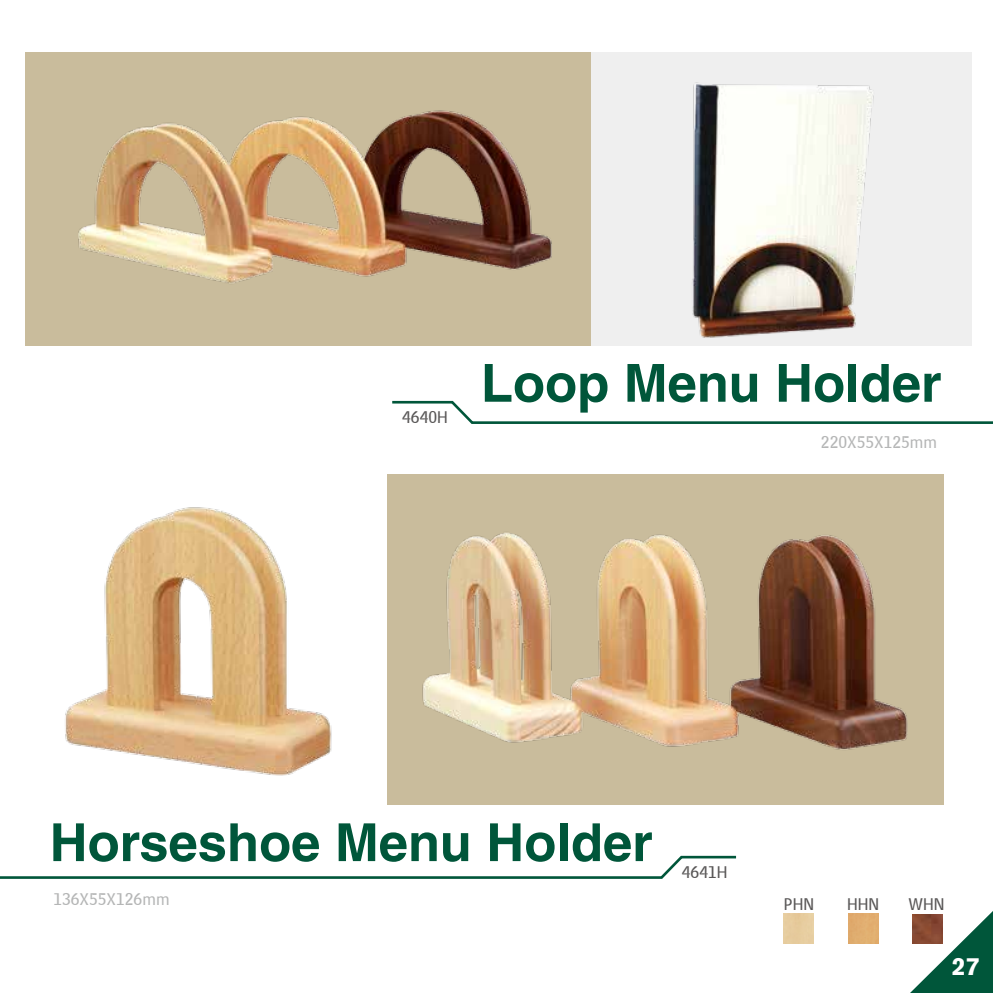
<style>
.page{position:relative;width:993px;height:993px;background:#fff}
.page>*{position:absolute;margin:0;border:0;box-sizing:border-box;transform-origin:0 0}
.t1{font:700 52.5px "Helvetica LT Std";color:#00563a}
.t2{font:900 24.5px "Akzidenz Grotesk";color:#fff}
.t3{font:17.5px "Bell Centennial BT Sub Caption";color:#b5b6b6}
.t4{font:17.5px "Bell Centennial BT Sub Caption";color:#595757}
</style>
<div class="page">
<div style="left:590px;top:52px;width:380px;height:293px;background:#efefef"></div>
<div style="left:387px;top:473px;width:556px;height:331px;background:#c9bc9c"></div>
<div style="left:25px;top:52px;width:565px;height:293px;background:#c9bc9c"></div>
<svg style="left:0;top:855px;width:737px;height:24px"></svg>
<svg style="left:392px;top:400px;width:600px;height:24px"></svg>
<img style="left:78px;top:110px;width:474px;height:173px">
<img style="left:422px;top:532px;width:486px;height:218px">
<img style="left:848px;top:913px;width:29px;height:30px">
<img style="left:65px;top:507px;width:267px;height:269px">
<img style="left:675px;top:82px;width:221px;height:264px">
<svg style="left:911px;top:912px;width:81px;height:80px"></svg>
<p class="t4" style="left:402px;top:406px;width:47px">4640H</p>
<p class="t1" style="left:480px;top:351px;width:462px">Loop Menu Holder</p>
<p class="t3" style="left:820px;top:431px;width:118px">220X55X125mm</p>
<p class="t1" style="left:50px;top:810px;width:604px">Horseshoe Menu Holder</p>
<p class="t3" style="left:53px;top:888px;width:118px">136X55X126mm</p>
<p class="t4" style="left:681px;top:860px;width:47px">4641H</p>
<p class="t4" style="left:783px;top:892px;width:32px">PHN</p>
<p class="t4" style="left:846px;top:892px;width:34px">HHN</p>
<p class="t4" style="left:908px;top:892px;width:37px">WHN</p>
<p class="t2" style="left:951px;top:951px;width:29px">27</p>
</div>
